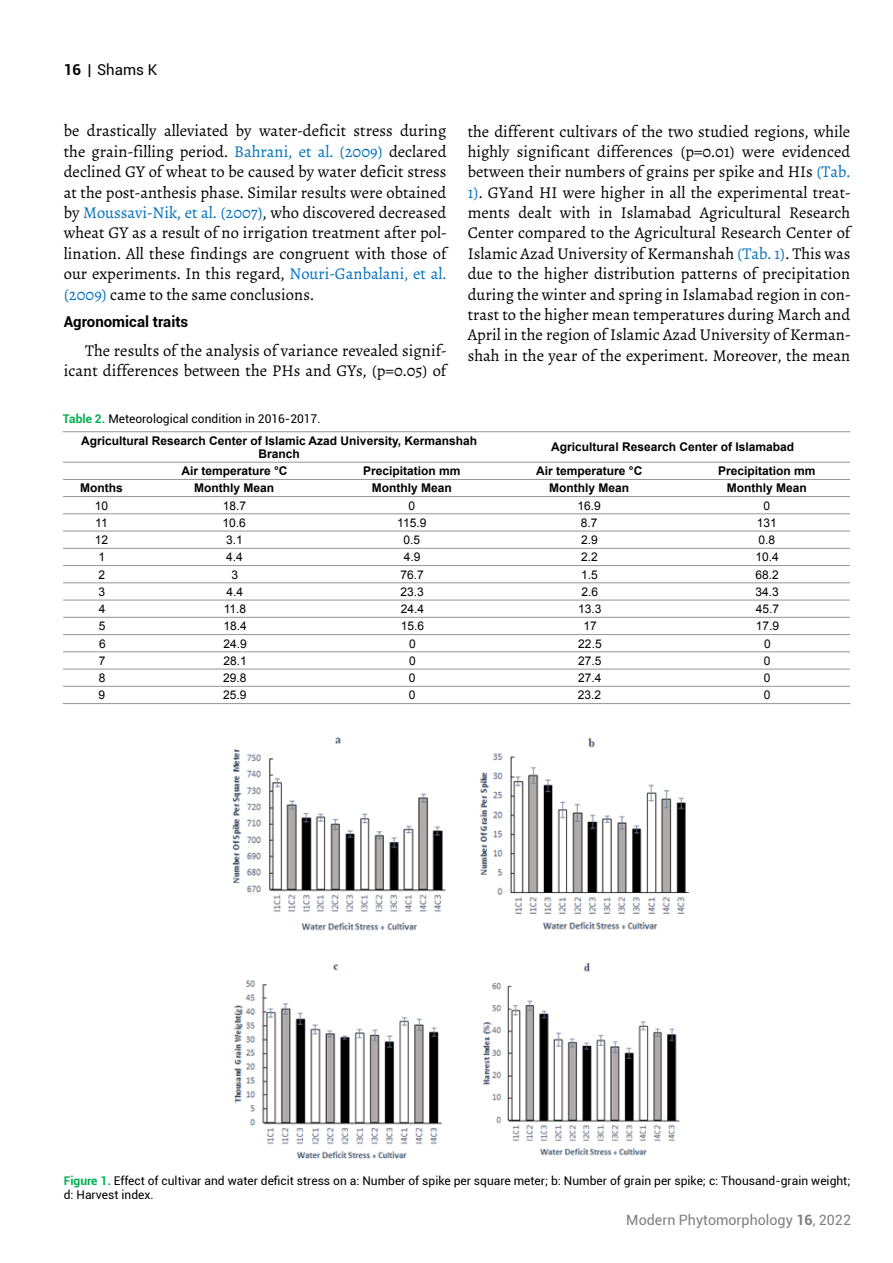
<style>
.page{position:relative;width:893px;height:1263px;background:#fff}
.page>*{position:absolute;margin:0;border:0;box-sizing:border-box;transform-origin:0 0}
.t1{font:16.5px/20.4px "Alegreya";color:#000}
.t2{font:700 15px "Roboto";color:#000}
.t3{font:15px "Roboto";color:#000}
.t4{font:14.25px "Roboto";color:#7f7f7f}
.t5{font:700 12px/13.2px "Arial";color:#000;text-align:center}
.t6{font:12px/14.4px "Roboto";color:#000}
.t7{font:12px "Arial";color:#000}
.s1{font-weight:700}
.s2{color:#0070bf}
.s3{font-weight:700;color:#00b050}
</style>
<div class="page">
<hr style="left:63px;top:431px;width:787px;height:1px;background:#939598">
<hr style="left:63px;top:462px;width:787px;height:1px;background:#939598">
<hr style="left:63px;top:479px;width:787px;height:1px;background:#939598">
<hr style="left:63px;top:496px;width:787px;height:1px;background:#939598">
<hr style="left:63px;top:513px;width:787px;height:1px;background:#939598">
<hr style="left:63px;top:531px;width:787px;height:1px;background:#939598">
<hr style="left:63px;top:548px;width:787px;height:1px;background:#939598">
<hr style="left:63px;top:565px;width:787px;height:1px;background:#939598">
<hr style="left:63px;top:582px;width:787px;height:1px;background:#939598">
<hr style="left:63px;top:600px;width:787px;height:1px;background:#939598">
<hr style="left:63px;top:617px;width:787px;height:1px;background:#939598">
<hr style="left:63px;top:634px;width:787px;height:1px;background:#939598">
<hr style="left:63px;top:651px;width:787px;height:1px;background:#939598">
<hr style="left:63px;top:669px;width:787px;height:1px;background:#939598">
<hr style="left:63px;top:686px;width:787px;height:1px;background:#939598">
<hr style="left:63px;top:703px;width:787px;height:1px;background:#939598">
<img style="left:232px;top:737px;width:458px;height:422px">
<p class="t3" style="left:64px;top:59px;width:95px"><span class="s1">16</span> | Shams K</p>
<p class="t1" style="left:64px;top:121px;width:384px">be drastically alleviated by water-deficit stress during</p>
<p class="t1" style="left:64px;top:162px;width:384px">declined GY of wheat to be caused by water deficit stress at the post-anthesis phase. Similar results were obtained</p>
<p class="t1" style="left:64px;top:223px;width:384px">wheat GY as a result of no irrigation treatment after pol&shy;lination. All these findings are congruent with those of</p>
<p class="t1" style="left:64px;top:141px;width:384px">the grain-filling period. <span class="s2">Bahrani, et al. (2009)</span> declared</p>
<p class="t1" style="left:64px;top:202px;width:384px">by <span class="s2">Moussavi-Nik, et al. (2007)</span>, who discovered decreased</p>
<p class="t1" style="left:64px;top:264px;width:384px">our experiments. In this regard, <span class="s2">Nouri-Ganbalani, et al. (2009)</span> came to the same conclusions.</p>
<p class="t2" style="left:64px;top:311px;width:126px">Agronomical traits</p>
<p class="t1" style="left:64px;top:340px;width:384px;text-align:right">The results of the analysis of variance revealed signif&shy;icant differences between the PHs and GYs, (p=0.05) of</p>
<p class="t6" style="left:63px;top:411px;width:259px"><span class="s3">Table 2.</span> Meteorological condition in 2016-2017.</p>
<p class="t1" style="left:468px;top:121px;width:384px">the different cultivars of the two studied regions, while highly significant differences (p=0.01) were evidenced</p>
<p class="t1" style="left:468px;top:182px;width:384px;text-align:justify"><span class="s2">1)</span>. GYand HI were higher in all the experimental treat&shy;ments dealt with in Islamabad Agricultural Research Center compared to the Agricultural Research Center of</p>
<p class="t1" style="left:468px;top:264px;width:384px;text-align:justify">due to the higher distribution patterns of precipitation during the winter and spring in Islamabad region in con&shy;trast to the higher mean temperatures during March and April in the region of Islamic Azad University of Kerman&shy;shah in the year of the experiment. Moreover, the mean</p>
<p class="t1" style="left:468px;top:162px;width:384px">between their numbers of grains per spike and HIs <span class="s2">(Tab.</span></p>
<p class="t1" style="left:468px;top:243px;width:384px">Islamic Azad University of Kermanshah <span class="s2">(Tab. 1)</span>. This was</p>
<p class="t5" style="left:81px;top:434px;width:398px">Agricultural Research Center of Islamic Azad University, Kermanshah<br>Branch</p>
<p class="t5" style="left:551px;top:441px;width:244px">Agricultural Research Center of Islamabad</p>
<p class="t5" style="left:181px;top:464px;width:108px">Air temperature °C</p>
<p class="t5" style="left:363px;top:464px;width:99px">Precipitation mm</p>
<p class="t5" style="left:536px;top:464px;width:108px">Air temperature °C</p>
<p class="t5" style="left:718px;top:464px;width:99px">Precipitation mm</p>
<p class="t5" style="left:80px;top:482px;width:44px">Months</p>
<p class="t5" style="left:194px;top:482px;width:82px">Monthly Mean</p>
<p class="t5" style="left:372px;top:482px;width:82px">Monthly Mean</p>
<p class="t5" style="left:549px;top:482px;width:82px">Monthly Mean</p>
<p class="t5" style="left:727px;top:482px;width:82px">Monthly Mean</p>
<p class="t7" style="left:95px;top:498px;width:15px">10</p>
<p class="t7" style="left:223px;top:498px;width:25px">18.7</p>
<p class="t7" style="left:408px;top:498px;width:8px">0</p>
<p class="t7" style="left:578px;top:498px;width:25px">16.9</p>
<p class="t7" style="left:763px;top:498px;width:8px">0</p>
<p class="t7" style="left:95px;top:515px;width:14px">11</p>
<p class="t7" style="left:223px;top:515px;width:25px">10.6</p>
<p class="t7" style="left:397px;top:515px;width:31px">115.9</p>
<p class="t7" style="left:581px;top:515px;width:18px">8.7</p>
<p class="t7" style="left:757px;top:515px;width:22px">131</p>
<p class="t7" style="left:95px;top:532px;width:15px">12</p>
<p class="t7" style="left:226px;top:532px;width:18px">3.1</p>
<p class="t7" style="left:404px;top:532px;width:18px">0.5</p>
<p class="t7" style="left:581px;top:532px;width:18px">2.9</p>
<p class="t7" style="left:759px;top:532px;width:18px">0.8</p>
<p class="t7" style="left:98px;top:549px;width:8px">1</p>
<p class="t7" style="left:226px;top:549px;width:18px">4.4</p>
<p class="t7" style="left:404px;top:549px;width:18px">4.9</p>
<p class="t7" style="left:581px;top:549px;width:18px">2.2</p>
<p class="t7" style="left:755px;top:549px;width:25px">10.4</p>
<p class="t7" style="left:99px;top:567px;width:8px">2</p>
<p class="t7" style="left:231px;top:567px;width:8px">3</p>
<p class="t7" style="left:400px;top:567px;width:25px">76.7</p>
<p class="t7" style="left:581px;top:567px;width:18px">1.5</p>
<p class="t7" style="left:755px;top:567px;width:25px">68.2</p>
<p class="t7" style="left:99px;top:584px;width:8px">3</p>
<p class="t7" style="left:226px;top:584px;width:18px">4.4</p>
<p class="t7" style="left:401px;top:584px;width:25px">23.3</p>
<p class="t7" style="left:581px;top:584px;width:18px">2.6</p>
<p class="t7" style="left:756px;top:584px;width:25px">34.3</p>
<p class="t7" style="left:99px;top:601px;width:8px">4</p>
<p class="t7" style="left:224px;top:601px;width:24px">11.8</p>
<p class="t7" style="left:401px;top:601px;width:25px">24.4</p>
<p class="t7" style="left:578px;top:601px;width:25px">13.3</p>
<p class="t7" style="left:756px;top:601px;width:25px">45.7</p>
<p class="t7" style="left:99px;top:618px;width:8px">5</p>
<p class="t7" style="left:223px;top:618px;width:25px">18.4</p>
<p class="t7" style="left:401px;top:618px;width:25px">15.6</p>
<p class="t7" style="left:583px;top:618px;width:15px">17</p>
<p class="t7" style="left:756px;top:618px;width:25px">17.9</p>
<p class="t7" style="left:99px;top:636px;width:8px">6</p>
<p class="t7" style="left:223px;top:636px;width:25px">24.9</p>
<p class="t7" style="left:409px;top:636px;width:8px">0</p>
<p class="t7" style="left:578px;top:636px;width:25px">22.5</p>
<p class="t7" style="left:764px;top:636px;width:8px">0</p>
<p class="t7" style="left:99px;top:653px;width:8px">7</p>
<p class="t7" style="left:223px;top:653px;width:25px">28.1</p>
<p class="t7" style="left:409px;top:653px;width:8px">0</p>
<p class="t7" style="left:578px;top:653px;width:25px">27.5</p>
<p class="t7" style="left:764px;top:653px;width:8px">0</p>
<p class="t7" style="left:99px;top:670px;width:8px">8</p>
<p class="t7" style="left:223px;top:670px;width:25px">29.8</p>
<p class="t7" style="left:409px;top:670px;width:8px">0</p>
<p class="t7" style="left:578px;top:670px;width:25px">27.4</p>
<p class="t7" style="left:764px;top:670px;width:8px">0</p>
<p class="t7" style="left:99px;top:687px;width:8px">9</p>
<p class="t7" style="left:223px;top:687px;width:25px">25.9</p>
<p class="t7" style="left:409px;top:687px;width:8px">0</p>
<p class="t7" style="left:578px;top:687px;width:25px">23.2</p>
<p class="t7" style="left:764px;top:687px;width:8px">0</p>
<p class="t6" style="left:64px;top:1173px;width:788px"><span class="s3">Figure 1.</span> Effect of cultivar and water deficit stress on a: Number of spike per square meter; b: Number of grain per spike; c: Thousand-grain weight; d: Harvest index.</p>
<p class="t4" style="left:626px;top:1210px;width:226px">Modern Phytomorphology <span class="s1">16</span>, 2022</p>
</div>
